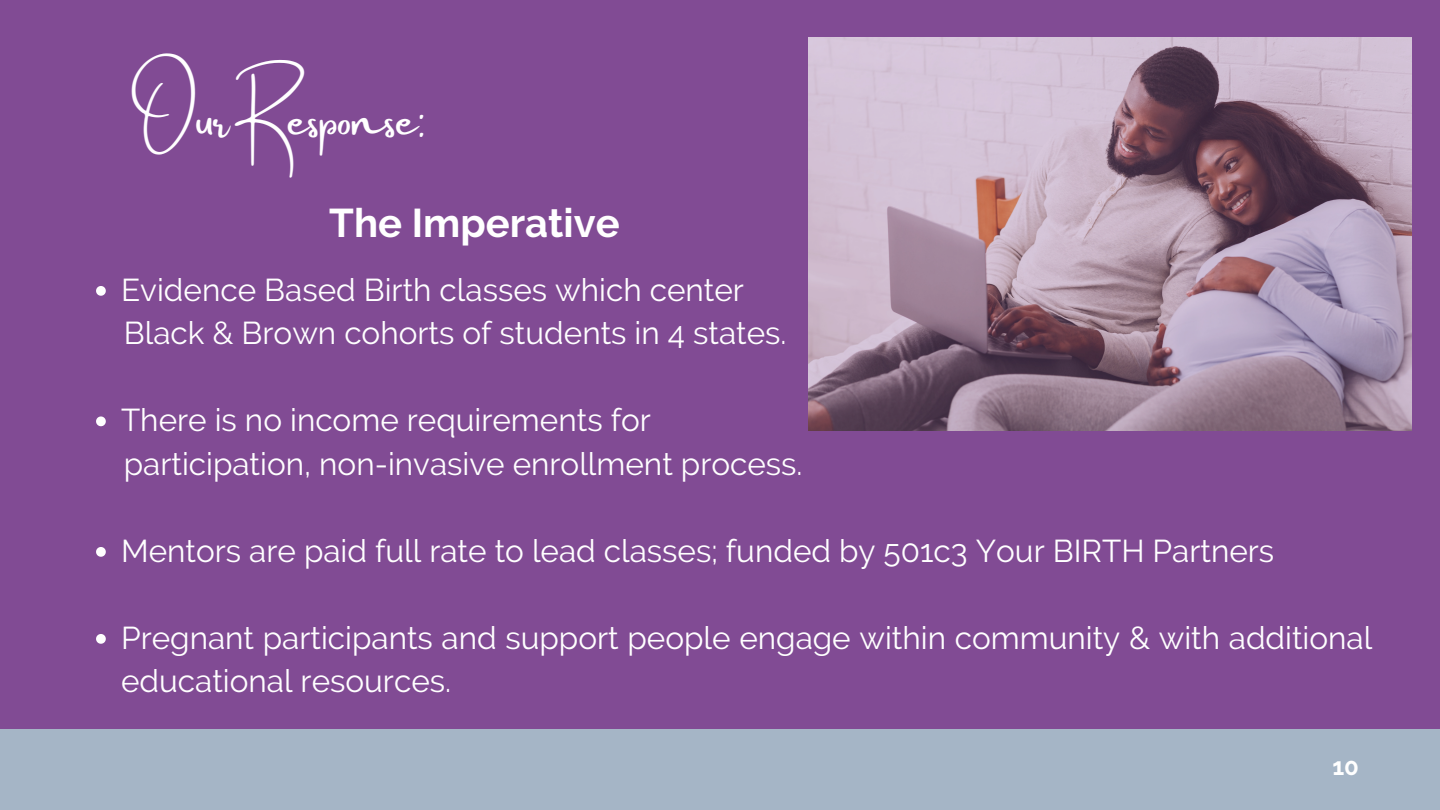
<style>
.page{position:relative;width:1440px;height:810px;background:#814b94}
.page>*{position:absolute;margin:0;border:0;box-sizing:border-box;transform-origin:0 0}
.t1{font:50px "Amsterdam Two";color:#fff}
.t2{font:700 40px "Raleway";color:#fff}
.t3{font:31.5px/43.5px "Raleway";color:#fff}
.t4{font:700 24px "Raleway";color:#fff}
</style>
<div class="page">
<div style="left:0;top:729px;width:1440px;height:81px;background:#a5b5c6"></div>
<svg style="left:96px;top:286px;width:10px;height:10px"></svg>
<svg style="left:96px;top:416px;width:10px;height:10px"></svg>
<svg style="left:96px;top:547px;width:10px;height:10px"></svg>
<svg style="left:96px;top:634px;width:10px;height:10px"></svg>
<img style="left:808px;top:38px;width:603px;height:393px">
<h1 class="t1" style="left:136px;top:91px;width:292px">Our Response:</h1>
<p class="t2" style="left:329px;top:199px;width:292px">The Imperative</p>
<p class="t3" style="left:121px;top:268px;width:624px">Evidence Based Birth classes which center</p>
<p class="t3" style="left:124px;top:312px;width:664px">Black &amp; Brown cohorts of students in 4 states.</p>
<p class="t3" style="left:121px;top:399px;width:531px">There is no income requirements for</p>
<p class="t3" style="left:124px;top:442px;width:680px">participation, non-invasive enrollment process.</p>
<p class="t3" style="left:121px;top:529px;width:1155px">Mentors are paid full rate to lead classes; funded by 501c3 Your BIRTH Partners</p>
<p class="t3" style="left:121px;top:616px;width:1253px">Pregnant participants and support people engage within community &amp; with additional educational resources.</p>
<p class="t4" style="left:1332px;top:752px;width:28px">10</p>
</div>
